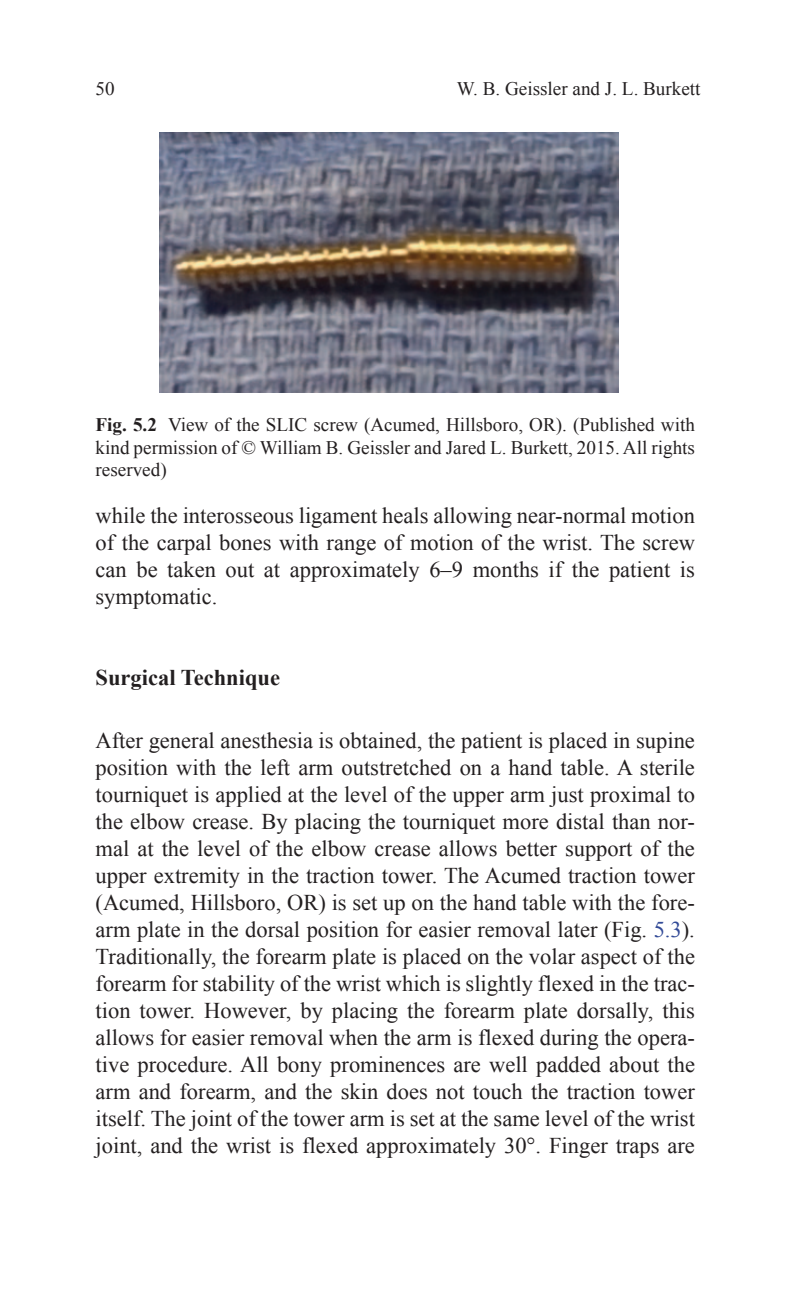
<style>
.page{position:relative;width:810px;height:1296px;background:#fff}
.page>*{position:absolute;margin:0;border:0;box-sizing:border-box;transform-origin:0 0}
.t1{font:22.5px/27px "Times New Roman";color:#231f20;text-align:justify}
.t2{font:22.5px "Times New Roman PS Bold MT2";color:#231f20}
.t3{font:19.12px/22.5px "Times New Roman";color:#231f20;text-align:justify}
.s1{font-family:"Times New Roman PS Bold MT22"}
.s2{color:#324a97}
</style>
<div class="page">
<img style="left:159px;top:133px;width:459px;height:260px">
<p class="t3" style="left:96px;top:77px;width:21px">50</p>
<p class="t3" style="left:457px;top:77px;width:245px">W. B. Geissler and J. L. Burkett</p>
<p class="t3" style="left:96px;top:413px;width:601px"><span class="s1">Fig. 5.2</span> View of the SLIC screw (Acumed, Hillsboro, OR). (Published with kind permission of © William B. Geissler and Jared L. Burkett, 2015. All rights reserved)</p>
<p class="t1" style="left:96px;top:501px;width:601px">while the interosseous ligament heals allowing near-normal motion of the carpal bones with range of motion of the wrist. The screw can be taken out at approximately 6–9 months if the patient is symptomatic.</p>
<p class="t2" style="left:96px;top:662px;width:186px">Surgical Technique</p>
<p class="t1" style="left:96px;top:726px;width:601px">After general anesthesia is obtained, the patient is placed in supine position with the left arm outstretched on a hand table. A sterile tourniquet is applied at the level of the upper arm just proximal to the elbow crease. By placing the tourniquet more distal than nor&shy;mal at the level of the elbow crease allows better support of the upper extremity in the traction tower. The Acumed traction tower (Acumed, Hillsboro, OR) is set up on the hand table with the fore&shy;arm plate in the dorsal position for easier removal later (Fig. <span class="s2">5.3</span>).<br>Traditionally, the forearm plate is placed on the volar aspect of the forearm for stability of the wrist which is slightly flexed in the trac&shy;tion tower. However, by placing the forearm plate dorsally, this allows for easier removal when the arm is flexed during the opera&shy;tive procedure. All bony prominences are well padded about the arm and forearm, and the skin does not touch the traction tower itself. The joint of the tower arm is set at the same level of the wrist joint, and the wrist is flexed approximately 30°. Finger traps are</p>
</div>
